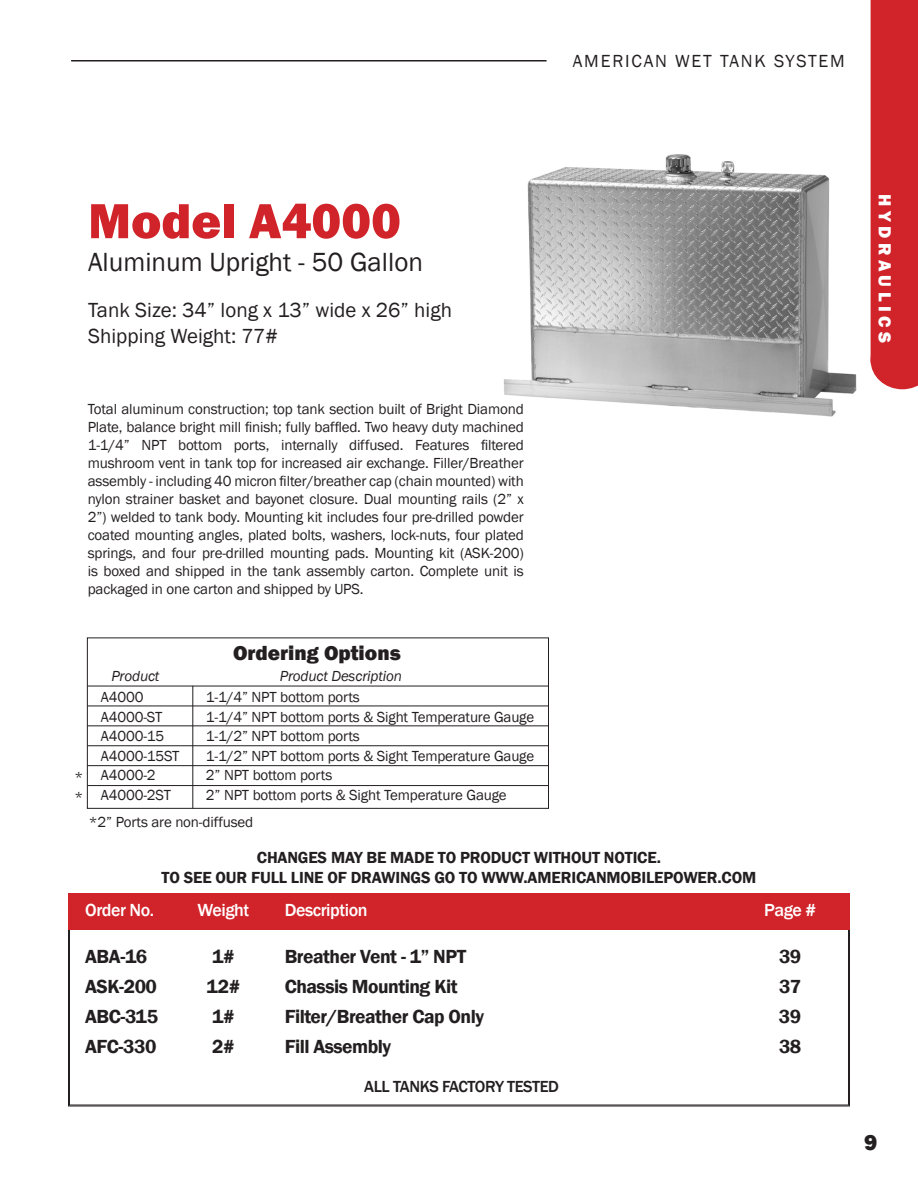
<style>
.page{position:relative;width:918px;height:1188px;background:#fff}
.page>*{position:absolute;margin:0;border:0;box-sizing:border-box;transform-origin:0 0}
.t1{font:800 51px "Franklin Gothic";color:#d1232a}
.t2{font:27px "Franklin Gothic";color:#231f20}
.t3{font:800 22.5px "Franklin Gothic";color:#231f20}
.t4{font:21px "Franklin Gothic";color:#231f20}
.t5{font:800 21px "Franklin Gothic";color:#231f20}
.t6{font:600 19.5px "Franklin Gothic";letter-spacing:-.025em;color:#231f20}
.t7{font:500 18px "Franklin Gothic";letter-spacing:-.025em;color:#fff}
.t8{font:18px "Franklin Gothic";letter-spacing:.1em;color:#231f20}
.t9{font:800 18px "Franklin Gothic";letter-spacing:.25em;color:#fff}
.t10{font:600 16.5px "Franklin Gothic";letter-spacing:-.01em;color:#231f20}
.t11{font:500 16.5px "Franklin Gothic";letter-spacing:-.025em;color:#231f20}
.t12{font:15px/18px "Franklin Gothic";letter-spacing:-.01em;color:#231f20;text-align:justify}
.t13{font:italic 15px "Franklin Gothic";letter-spacing:-.01em;color:#231f20}
</style>
<div class="page">
<div style="left:871px;top:0;width:47px;height:389px;background:#d1232a"></div>
<hr style="left:71px;top:60px;width:476px;height:2px;background:#231f20">
<div style="left:87px;top:638px;width:462px;height:171px;border:1px solid #231f20"></div>
<svg style="left:68px;top:930px;width:782px;height:177px"></svg>
<div style="left:68px;top:893px;width:782px;height:37px;background:#d1232a"></div>
<img style="left:503px;top:154px;width:354px;height:263px">
<hr style="left:87px;top:785px;width:462px;height:1px;background:#231f20">
<hr style="left:87px;top:765px;width:462px;height:1px;background:#231f20">
<hr style="left:87px;top:745px;width:462px;height:1px;background:#231f20">
<hr style="left:87px;top:725px;width:462px;height:1px;background:#231f20">
<hr style="left:87px;top:706px;width:462px;height:1px;background:#231f20">
<hr style="left:87px;top:686px;width:462px;height:1px;background:#231f20">
<hr style="left:192px;top:686px;width:1px;height:123px;background:#231f20">
<p class="t8" style="left:573px;top:49px;width:273px">AMERICAN WET TANK SYSTEM</p>
<p class="t1" style="left:88px;top:188px;width:314px">Model A4000</p>
<p class="t2" style="left:88px;top:245px;width:336px">Aluminum Upright - 50 Gallon</p>
<p class="t4" style="left:88px;top:297px;width:365px">Tank Size: 34” long x 13” wide x 26” high</p>
<p class="t4" style="left:88px;top:323px;width:191px">Shipping Weight: 77#</p>
<p class="t12" style="left:88px;top:400px;width:438px">Total aluminum construction; top tank section built of Bright Diamond Plate, balance bright mill finish; fully baffled. Two heavy duty machined 1-1/4” NPT bottom ports, internally diffused. Features filtered mushroom vent in tank top for increased air exchange. Filler/Breather assembly - including 40 micron filter/breather cap (chain mounted) with nylon strainer basket and bayonet closure. Dual mounting rails (2” x 2”) welded to tank body. Mounting kit includes four pre-drilled powder coated mounting angles, plated bolts, washers, lock-nuts, four plated springs, and four pre-drilled mounting pads. Mounting kit (ASK-200) is boxed and shipped in the tank assembly carton. Complete unit is packaged in one carton and shipped by UPS.</p>
<p class="t5" style="left:233px;top:640px;width:169px">Ordering Options</p>
<p class="t13" style="left:111px;top:667px;width:50px">Product</p>
<p class="t13" style="left:280px;top:667px;width:124px">Product Description</p>
<p class="t12" style="left:101px;top:689px;width:44px">A4000</p>
<p class="t12" style="left:206px;top:689px;width:155px">1-1/4” NPT bottom ports</p>
<p class="t12" style="left:101px;top:708px;width:63px">A4000-ST</p>
<p class="t12" style="left:206px;top:708px;width:330px">1-1/4” NPT bottom ports &amp; Sight Temperature Gauge</p>
<p class="t12" style="left:101px;top:728px;width:65px">A4000-15</p>
<p class="t12" style="left:206px;top:728px;width:155px">1-1/2” NPT bottom ports</p>
<p class="t12" style="left:101px;top:747px;width:80px">A4000-15ST</p>
<p class="t12" style="left:206px;top:747px;width:330px">1-1/2” NPT bottom ports &amp; Sight Temperature Gauge</p>
<p class="t12" style="left:101px;top:767px;width:56px">A4000-2</p>
<p class="t12" style="left:206px;top:767px;width:128px">2” NPT bottom ports</p>
<p class="t12" style="left:101px;top:786px;width:72px">A4000-2ST</p>
<p class="t12" style="left:206px;top:786px;width:302px">2” NPT bottom ports &amp; Sight Temperature Gauge</p>
<p class="t12" style="left:89px;top:813px;width:166px">*2” Ports are non-diffused</p>
<p class="t12" style="left:75px;top:769px;width:10px">*</p>
<p class="t12" style="left:75px;top:788px;width:10px">*</p>
<p class="t10" style="left:257px;top:847px;width:406px">CHANGES MAY BE MADE TO PRODUCT WITHOUT NOTICE.</p>
<p class="t10" style="left:162px;top:867px;width:596px">TO SEE OUR FULL LINE OF DRAWINGS GO TO WWW.AMERICANMOBILEPOWER.COM</p>
<p class="t7" style="left:85px;top:899px;width:71px">Order No.</p>
<p class="t7" style="left:197px;top:899px;width:53px">Weight</p>
<p class="t7" style="left:285px;top:899px;width:84px">Description</p>
<p class="t7" style="left:764px;top:899px;width:53px">Page #</p>
<p class="t6" style="left:85px;top:944px;width:64px">ABA-16</p>
<p class="t6" style="left:212px;top:944px;width:24px">1#</p>
<p class="t6" style="left:285px;top:944px;width:183px">Breather Vent - 1” NPT</p>
<p class="t6" style="left:779px;top:944px;width:24px">39</p>
<p class="t6" style="left:85px;top:974px;width:73px">ASK-200</p>
<p class="t6" style="left:207px;top:974px;width:35px">12#</p>
<p class="t6" style="left:285px;top:974px;width:175px">Chassis Mounting Kit</p>
<p class="t6" style="left:779px;top:974px;width:23px">37</p>
<p class="t6" style="left:85px;top:1004px;width:74px">ABC-315</p>
<p class="t6" style="left:212px;top:1004px;width:24px">1#</p>
<p class="t6" style="left:285px;top:1004px;width:201px">Filter/Breather Cap Only</p>
<p class="t6" style="left:779px;top:1004px;width:24px">39</p>
<p class="t6" style="left:85px;top:1034px;width:73px">AFC-330</p>
<p class="t6" style="left:212px;top:1034px;width:24px">2#</p>
<p class="t6" style="left:285px;top:1034px;width:108px">Fill Assembly</p>
<p class="t6" style="left:779px;top:1034px;width:24px">38</p>
<p class="t11" style="left:364px;top:1076px;width:196px">ALL TANKS FACTORY TESTED</p>
<p class="t9" style="left:896px;top:194px;width:150px;rotate:90deg">HYDRAULICS</p>
<h3 class="t3" style="left:864px;top:1128px;width:15px">9</h3>
</div>
